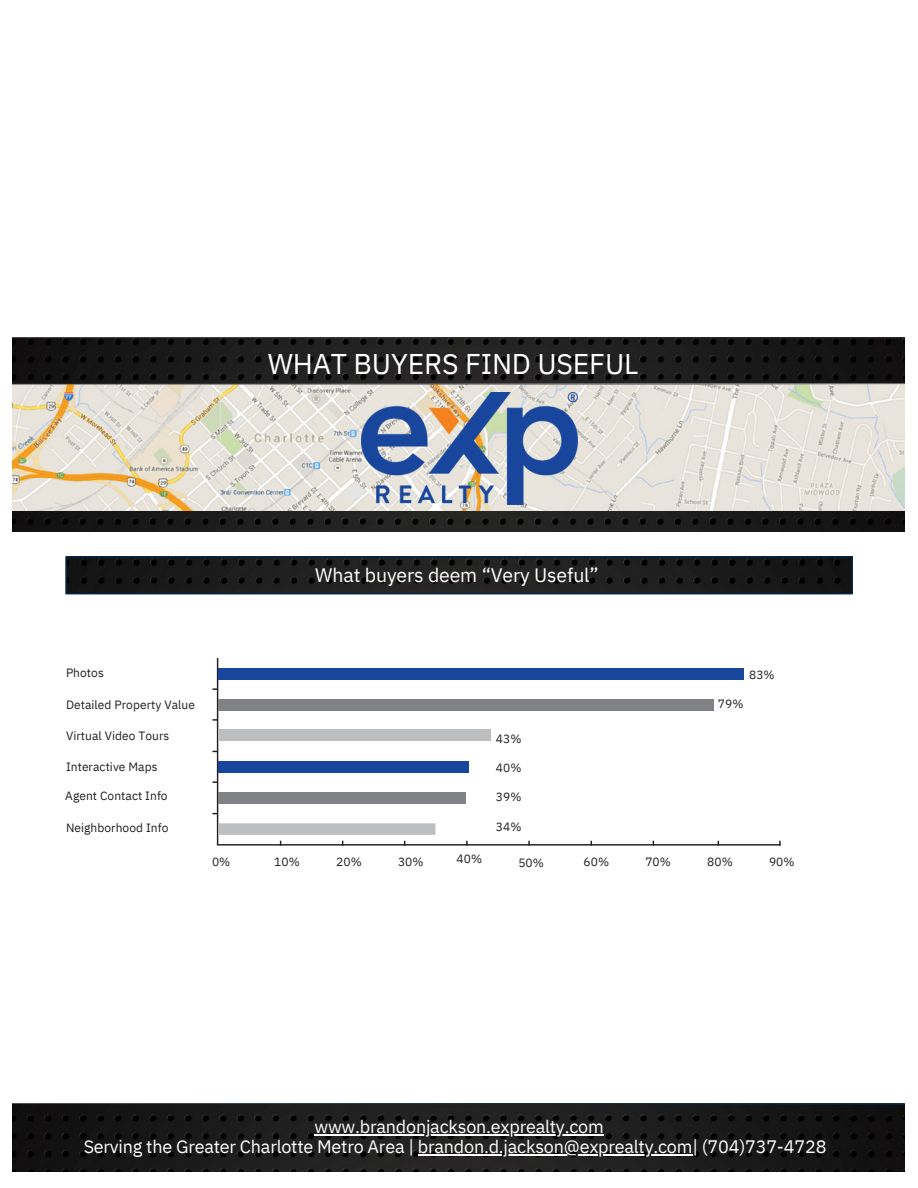
<style>
.page{position:relative;width:918px;height:1188px;background:#fff}
.page>*{position:absolute;margin:0;border:0;box-sizing:border-box;transform-origin:0 0}
.t1{font:28.5px "IBM Plex Sans";letter-spacing:-.005em;color:#fff}
.t2{font:19.5px "IBM Plex Sans";letter-spacing:-.005em;color:#fff}
.t3{font:18px/20.2px "IBM Plex Sans";letter-spacing:-.01em;color:#fff;text-align:center}
.t4{font:12px "IBM Plex Sans";letter-spacing:.005em;color:#231f20}
</style>
<div class="page">
<img style="left:12px;top:339px;width:892px;height:192px">
<svg style="left:12px;top:337px;width:892px;height:2px;background:#292828"></svg>
<svg style="left:12px;top:383px;width:892px;height:1px"></svg>
<img style="left:12px;top:1105px;width:892px;height:66px">
<svg style="left:12px;top:1103px;width:892px;height:2px;background:#1f2b38"></svg>
<hr style="left:217px;top:658px;width:1px;height:187px;background:#231f20">
<hr style="left:217px;top:844px;width:564px;height:2px;background:#231f20">
<div style="left:218px;top:668px;width:526px;height:12px;background:#19469d"></div>
<div style="left:218px;top:699px;width:496px;height:11px;background:#808285"></div>
<div style="left:218px;top:730px;width:273px;height:11px;background:#bcbec0"></div>
<div style="left:218px;top:761px;width:250px;height:11px;background:#19469d"></div>
<div style="left:218px;top:792px;width:248px;height:12px;background:#808285"></div>
<svg style="left:218px;top:823px;width:217px;height:12px;background:#bec0c2"></svg>
<img style="left:67px;top:558px;width:784px;height:34px">
<div style="left:65px;top:556px;width:788px;height:38px;border:1px solid #002446"></div>
<img style="left:361px;top:392px;width:216px;height:113px">
<hr style="left:314px;top:1134px;width:46px;height:1px;background:#fff">
<hr style="left:360px;top:1134px;width:244px;height:1px;background:#fff">
<svg style="left:418px;top:1154px;width:10px;height:2px"></svg>
<hr style="left:428px;top:1154px;width:264px;height:2px;background:#fff">
<h1 class="t1" style="left:268px;top:345px;width:372px">WHAT BUYERS FIND USEFUL</h1>
<p class="t4" style="left:66px;top:665px;width:39px">Photos</p>
<p class="t4" style="left:66px;top:697px;width:130px">Detailed Property Value</p>
<p class="t4" style="left:66px;top:728px;width:105px">Virtual Video Tours</p>
<p class="t4" style="left:66px;top:759px;width:93px">Interactive Maps</p>
<p class="t4" style="left:65px;top:788px;width:104px">Agent Contact Info</p>
<p class="t4" style="left:66px;top:820px;width:104px">Neighborhood Info</p>
<p class="t4" style="left:212px;top:853px;width:20px">0%</p>
<h2 class="t2" style="left:315px;top:562px;width:285px">What buyers deem “Very Useful”</h2>
<p class="t4" style="left:496px;top:731px;width:27px">43%</p>
<p class="t4" style="left:496px;top:760px;width:27px">40%</p>
<p class="t4" style="left:496px;top:789px;width:27px">39%</p>
<p class="t4" style="left:496px;top:818px;width:27px">34%</p>
<p class="t4" style="left:749px;top:666px;width:27px">83%</p>
<p class="t4" style="left:718px;top:696px;width:27px">79%</p>
<p class="t4" style="left:274px;top:853px;width:27px">10%</p>
<p class="t4" style="left:336px;top:853px;width:27px">20%</p>
<p class="t4" style="left:398px;top:853px;width:27px">30%</p>
<p class="t4" style="left:456px;top:851px;width:27px">40%</p>
<p class="t4" style="left:518px;top:854px;width:27px">50%</p>
<p class="t4" style="left:584px;top:853px;width:27px">60%</p>
<p class="t4" style="left:645px;top:853px;width:27px">70%</p>
<p class="t4" style="left:707px;top:853px;width:27px">80%</p>
<p class="t4" style="left:769px;top:853px;width:27px">90%</p>
<h3 class="t3" style="left:84px;top:1116px;width:744px">www.brandonjackson.exprealty.com<br>Serving the Greater Charlotte Metro Area | brandon.d.jackson@exprealty.com| (704)737-4728</h3>
</div>
